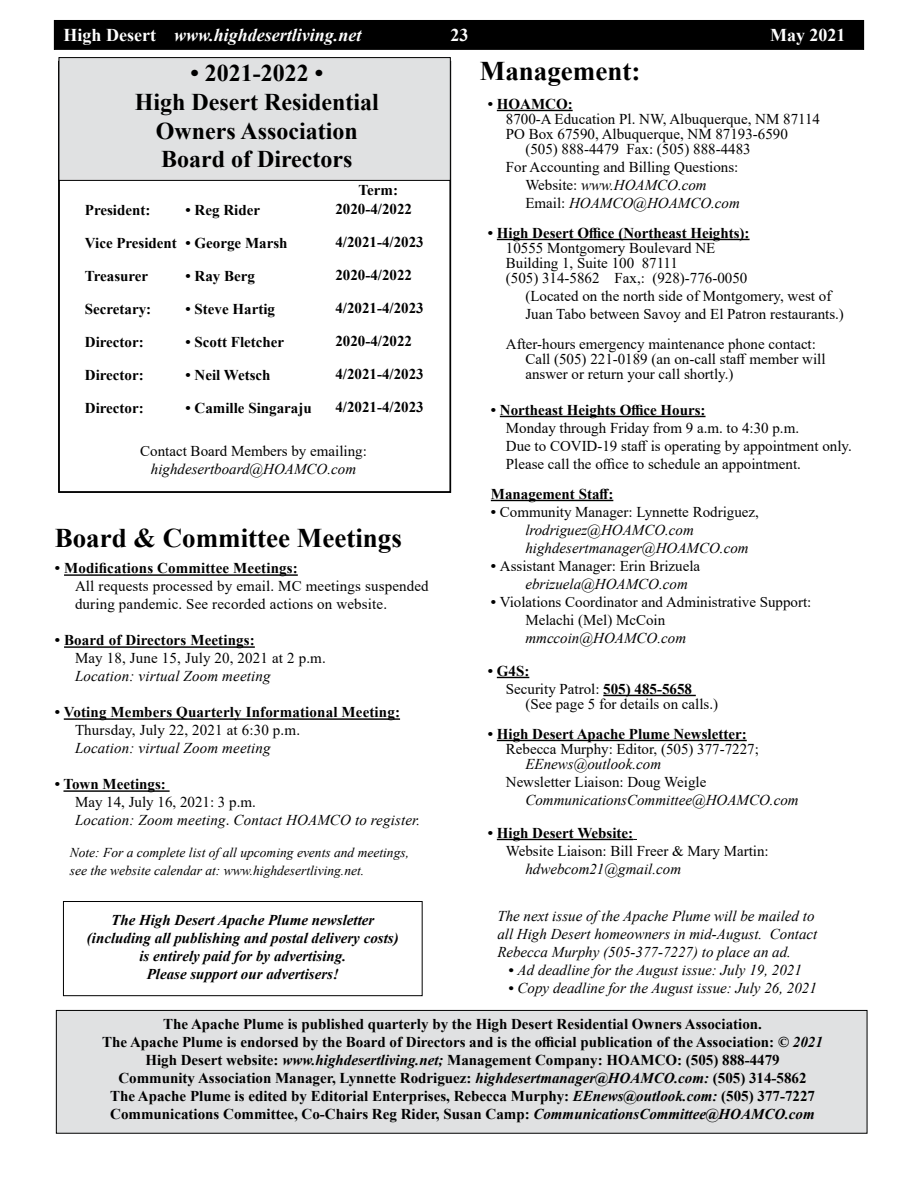
<style>
.page{position:relative;width:918px;height:1188px;background:#fff}
.page>*{position:absolute;margin:0;border:0;box-sizing:border-box;transform-origin:0 0}
.t1{font:700 27px "Times New Roman";color:#000}
.t2{font:700 24px/28.8px "Times New Roman";color:#000;text-align:center}
.t3{font:italic 700 18px "Times New Roman";color:#fefefe}
.t4{font:700 18px "Times New Roman";color:#fefefe}
.t5{font:700 15px/18px "Times New Roman";color:#000}
.t6{font:15px/18px "Times New Roman";color:#000}
.t7{font:italic 15px/18px "Times New Roman";color:#000}
.t8{font:italic 700 15px/18px "Times New Roman";color:#000;text-align:center}
.t9{font:italic 13.5px/18px "Times New Roman";color:#000}
.s1{font-style:normal}
.s2{font-style:italic}
.s3{font-weight:700;font-style:normal}
.s4{font-weight:700}
.s5{font-weight:400}
</style>
<div class="page">
<div style="left:54px;top:20px;width:810px;height:29px;background:#000"></div>
<div style="left:54px;top:20px;width:810px;height:30px;border:1px solid #000"></div>
<div style="left:59px;top:57px;width:392px;height:124px;background:#e0e1e2;border:1px solid #000"></div>
<hr style="left:497px;top:110px;width:76px;height:1px;background:#000">
<hr style="left:497px;top:239px;width:253px;height:1px;background:#000">
<hr style="left:500px;top:416px;width:206px;height:1px;background:#000">
<hr style="left:491px;top:500px;width:122px;height:1px;background:#000">
<hr style="left:497px;top:677px;width:32px;height:1px;background:#000">
<hr style="left:603px;top:695px;width:93px;height:1px;background:#000">
<hr style="left:497px;top:740px;width:250px;height:1px;background:#000">
<hr style="left:497px;top:839px;width:136px;height:1px;background:#000">
<div style="left:56px;top:1010px;width:811px;height:124px;background:#e0e1e2;border:1px solid #000"></div>
<hr style="left:64px;top:574px;width:234px;height:2px;background:#000">
<hr style="left:64px;top:646px;width:191px;height:2px;background:#000">
<hr style="left:64px;top:718px;width:336px;height:2px;background:#000">
<hr style="left:63px;top:790px;width:107px;height:2px;background:#000">
<div style="left:63px;top:901px;width:360px;height:95px;border:1px solid #000"></div>
<p class="t3" style="left:64px;top:22px;width:299px"><span class="s1">High Desert</span> www.highdesertliving.net</p>
<p class="t4" style="left:451px;top:22px;width:19px">23</p>
<p class="t4" style="left:770px;top:22px;width:77px">May 2021</p>
<h2 class="t2" style="left:135px;top:58px;width:245px">• 2021-2022 •<br>High Desert Residential<br>Owners Association<br>Board of Directors</h2>
<p class="t5" style="left:85px;top:200px;width:67px">President:</p>
<p class="t5" style="left:85px;top:233px;width:94px">Vice President</p>
<p class="t5" style="left:85px;top:266px;width:65px">Treasurer</p>
<p class="t5" style="left:85px;top:299px;width:68px">Secretary:</p>
<p class="t5" style="left:85px;top:332px;width:60px">Director:</p>
<p class="t5" style="left:85px;top:365px;width:60px">Director:</p>
<p class="t5" style="left:85px;top:398px;width:60px">Director:</p>
<p class="t5" style="left:186px;top:201px;width:76px">• Reg Rider</p>
<p class="t5" style="left:186px;top:234px;width:103px">• George Marsh</p>
<p class="t5" style="left:186px;top:267px;width:71px">• Ray Berg</p>
<p class="t5" style="left:186px;top:300px;width:91px">• Steve Hartig</p>
<p class="t5" style="left:186px;top:333px;width:100px">• Scott Fletcher</p>
<p class="t5" style="left:186px;top:366px;width:86px">• Neil Wetsch</p>
<p class="t5" style="left:186px;top:399px;width:128px">• Camille Singaraju</p>
<p class="t5" style="left:359px;top:180px;width:41px">Term:</p>
<p class="t5" style="left:335px;top:200px;width:78px">2020-4/2022</p>
<p class="t5" style="left:335px;top:225px;width:90px;line-height:33px">4/2021-4/2023<br>2020-4/2022</p>
<p class="t5" style="left:335px;top:299px;width:90px">4/2021-4/2023</p>
<p class="t5" style="left:335px;top:332px;width:78px">2020-4/2022</p>
<p class="t5" style="left:335px;top:365px;width:90px">4/2021-4/2023</p>
<p class="t5" style="left:335px;top:398px;width:90px">4/2021-4/2023</p>
<p class="t6" style="left:140px;top:442px;width:228px">Contact Board Members by emailing:</p>
<p class="t7" style="left:151px;top:460px;width:207px">highdesertboard@HOAMCO.com</p>
<h1 class="t1" style="left:55px;top:519px;width:349px">Board &amp; Committee Meetings</h1>
<p class="t5" style="left:55px;top:559px;width:245px">• Modifications Committee Meetings:</p>
<p class="t6" style="left:75px;top:577px;width:355px">All requests processed by email. MC meetings suspended during pandemic. See recorded actions on website.</p>
<p class="t5" style="left:55px;top:631px;width:202px">• Board of Directors Meetings:</p>
<p class="t6" style="left:75px;top:649px;width:252px">May 18, June 15, July 20, 2021 at 2 p.m.</p>
<p class="t7" style="left:75px;top:667px;width:197px">Location: virtual Zoom meeting</p>
<p class="t5" style="left:55px;top:703px;width:347px">• Voting Members Quarterly Informational Meeting:</p>
<p class="t6" style="left:75px;top:721px;width:227px">Thursday, July 22, 2021 at 6:30 p.m.</p>
<p class="t7" style="left:75px;top:739px;width:197px">Location: virtual Zoom meeting</p>
<p class="t5" style="left:55px;top:775px;width:113px">• Town Meetings:</p>
<p class="t7" style="left:75px;top:793px;width:347px"><span class="s1">May 14, July 16, 2021: 3 p.m.<br></span>Location: Zoom meeting<span class="s1">.</span> Contact HOAMCO to register.</p>
<p class="t9" style="left:70px;top:844px;width:341px">Note: For a complete list of all upcoming events and meetings, see the website calendar at: www.highdesertliving.net.</p>
<p class="t8" style="left:87px;top:911px;width:313px">The High Desert Apache Plume newsletter (including all publishing and postal delivery costs) is entirely paid for by advertising.<br>Please support our advertisers!</p>
<h1 class="t1" style="left:480px;top:52px;width:162px">Management:</h1>
<p class="t5" style="left:488px;top:94px;width:86px">• HOAMCO:</p>
<p class="t6" style="left:506px;top:109px;width:316px">8700-A Education Pl. NW, Albuquerque, NM 87114</p>
<p class="t6" style="left:506px;top:124px;width:284px">PO Box 67590, Albuquerque, NM 87193-6590</p>
<p class="t6" style="left:525px;top:139px;width:227px">(505) 888-4479 Fax: (505) 888-4483</p>
<p class="t6" style="left:525px;top:157px;width:216px;text-indent:-20px">For Accounting and Billing Questions:<br>Website: <span class="s2">www.HOAMCO.com<br></span>Email: <span class="s2">HOAMCO@HOAMCO.com</span></p>
<p class="t5" style="left:488px;top:223px;width:263px">• High Desert Office (Northeast Heights):</p>
<p class="t6" style="left:506px;top:240px;width:243px;line-height:15px">10555 Montgomery Boulevard NE<br>Building 1, Suite 100 87111<br>(505) 314-5862 Fax,: (928)-776-0050</p>
<p class="t6" style="left:525px;top:286px;width:320px">(Located on the north side of Montgomery, west of<br>Juan Tabo between Savoy and El Patron restaurants.)</p>
<p class="t6" style="left:525px;top:336px;width:302px;line-height:15px;text-indent:-20px">After-hours emergency maintenance phone contact:<br>Call (505) 221-0189 (an on-call staff member will answer or return your call shortly.)</p>
<p class="t5" style="left:491px;top:400px;width:216px">• Northeast Heights Office Hours:</p>
<p class="t6" style="left:506px;top:418px;width:347px">Monday through Friday from 9 a.m. to 4:30 p.m.<br>Due to COVID-19 staff is operating by appointment only.<br>Please call the office to schedule an appointment.</p>
<p class="t5" style="left:491px;top:484px;width:124px">Management Staff:</p>
<p class="t7" style="left:525px;top:502px;width:235px;text-indent:-34px"><span class="s3">•</span> <span class="s1">Community Manager: Lynnette Rodriguez, </span>lrodriguez@HOAMCO.com highdesertmanager@HOAMCO.com</p>
<p class="t6" style="left:525px;top:556px;width:176px;text-indent:-34px"><span class="s4">•</span> Assistant Manager: Erin Brizuela <span class="s2">ebrizuela@HOAMCO.com</span></p>
<p class="t6" style="left:525px;top:592px;width:288px;text-indent:-34px"><span class="s4">•</span> Violations Coordinator and Administrative Support:<br>Melachi (Mel) McCoin</p>
<p class="t7" style="left:525px;top:628px;width:162px">mmccoin@HOAMCO.com</p>
<p class="t5" style="left:506px;top:661px;width:188px;text-indent:-18px">• G4S:<br><span class="s5">Security Patrol:</span> 505) 485-5658</p>
<p class="t6" style="left:525px;top:694px;width:194px">(See page 5 for details on calls.)</p>
<p class="t5" style="left:488px;top:724px;width:260px">• High Desert Apache Plume Newsletter:</p>
<p class="t6" style="left:506px;top:739px;width:255px">Rebecca Murphy: Editor, (505) 377-7227;</p>
<p class="t7" style="left:525px;top:754px;width:137px">EEnews@outlook.com</p>
<p class="t6" style="left:506px;top:772px;width:202px">Newsletter Liaison: Doug Weigle</p>
<p class="t7" style="left:525px;top:790px;width:275px">CommunicationsCommittee@HOAMCO.com</p>
<p class="t5" style="left:488px;top:823px;width:147px">• High Desert Website:</p>
<p class="t6" style="left:506px;top:841px;width:264px">Website Liaison: Bill Freer &amp; Mary Martin:</p>
<p class="t7" style="left:525px;top:859px;width:157px">hdwebcom21@gmail.com</p>
<p class="t7" style="left:497px;top:906px;width:321px">The next issue of the Apache Plume will be mailed to all High Desert homeowners in mid-August. Contact<br>Rebecca Murphy (505-377-7227) to place an ad.</p>
<p class="t7" style="left:509px;top:960px;width:295px"><span class="s4">•</span> Ad deadline for the August issue: July 19, 2021</p>
<p class="t7" style="left:509px;top:978px;width:310px"><span class="s4">•</span> Copy deadline for the August issue: July 26, 2021</p>
<p class="t5" style="left:102px;top:1015px;width:722px;text-align:center">The Apache Plume is published quarterly by the High Desert Residential Owners Association.<br>The Apache Plume is endorsed by the Board of Directors and is the official publication of the Association: <span class="s2">© 2021<br></span>High Desert website: <span class="s2">www.highdesertliving.net;</span> Management Company: HOAMCO: (505) 888-4479<br>Community Association Manager, Lynnette Rodriguez: <span class="s2">highdesertmanager@HOAMCO.com:</span> (505) 314-5862<br>The Apache Plume is edited by Editorial Enterprises, Rebecca Murphy: <span class="s2">EEnews@outlook.com:</span> (505) 377-7227<br>Communications Committee, Co-Chairs Reg Rider, Susan Camp: <span class="s2">CommunicationsCommittee@HOAMCO.com</span></p>
</div>
